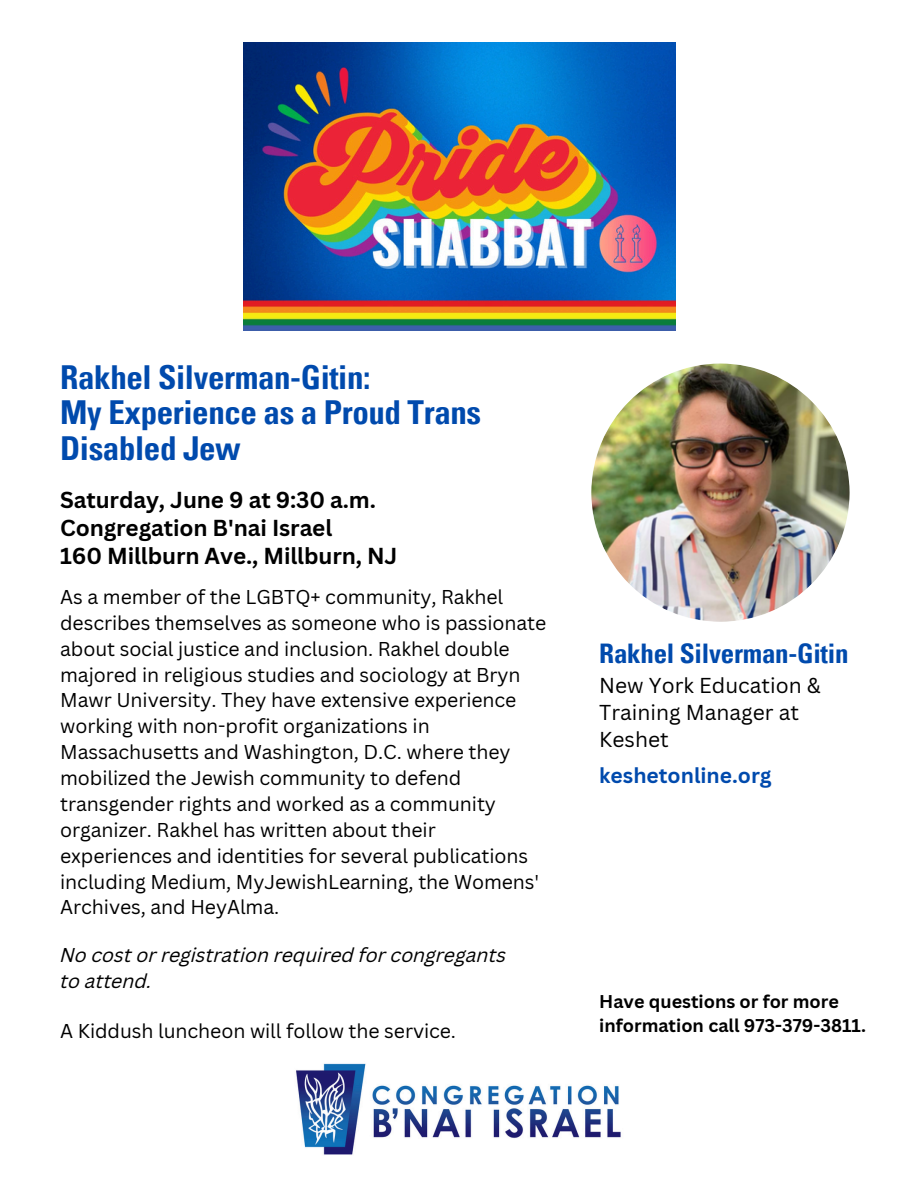
<style>
.page{position:relative;width:918px;height:1188px;background:#fff}
.page>*{position:absolute;margin:0;border:0;box-sizing:border-box;transform-origin:0 0}
.t1{font:700 condensed 33px/35.4px "Univers LT Pro";letter-spacing:-.01em;color:#004aad}
.t2{font:700 condensed 27px "Univers LT Pro";letter-spacing:-.01em;color:#004aad}
.t3{font:700 22.5px/28.2px "Canva Sans";letter-spacing:-.005em;color:#000}
.t4{font:21px/27px "Canva Sans";color:#000}
.t5{font:700 21px "Canva Sans";color:#004aad}
.t6{font:19.5px/25.8px "Canva Sans";letter-spacing:-.005em;color:#000}
.t7{font:italic 19.5px "Canva Sans";letter-spacing:-.005em;color:#000}
.t8{font:700 18px/24.8px "Canva Sans";color:#000}
</style>
<div class="page">
<img style="left:591px;top:364px;width:259px;height:258px;border-radius:50%">
<img style="left:296px;top:1063px;width:325px;height:92px">
<img style="left:243px;top:43px;width:432px;height:288px">
<p class="t1" style="left:60px;top:364px;width:423px">Rakhel Silverman-Gitin:<br>My Experience as a Proud Trans<br>Disabled Jew</p>
<p class="t3" style="left:60px;top:485px;width:339px">Saturday, June 9 at 9:30 a.m.<br>Congregation B'nai Israel<br>160 Millburn Ave., Millburn, NJ</p>
<h2 class="t6" style="left:60px;top:583px;width:488px">As a member of the LGBTQ+ community, Rakhel describes themselves as someone who is passionate about social justice and inclusion. Rakhel double majored in religious studies and sociology at Bryn Mawr University. They have extensive experience working with non-profit organizations in Massachusetts and Washington, D.C. where they mobilized the Jewish community to defend transgender rights and worked as a community organizer. Rakhel has written about their experiences and identities for several publications including Medium, MyJewishLearning, the Womens' Archives, and HeyAlma.</h2>
<h4 class="t7" style="left:60px;top:947px;width:447px">No cost or registration required for congregants</h4>
<h3 class="t7" style="left:60px;top:973px;width:93px">to attend.</h3>
<h5 class="t6" style="left:60px;top:1018px;width:397px">A Kiddush luncheon will follow the service.</h5>
<p class="t2" style="left:599px;top:644px;width:251px">Rakhel Silverman-Gitin</p>
<p class="t4" style="left:599px;top:671px;width:223px">New York Education &amp;<br>Training Manager at<br>Keshet</p>
<p class="t5" style="left:599px;top:760px;width:174px">keshetonline.org</p>
<p class="t8" style="left:599px;top:988px;width:268px">Have questions or for more information call 973-379-3811.</p>
</div>
